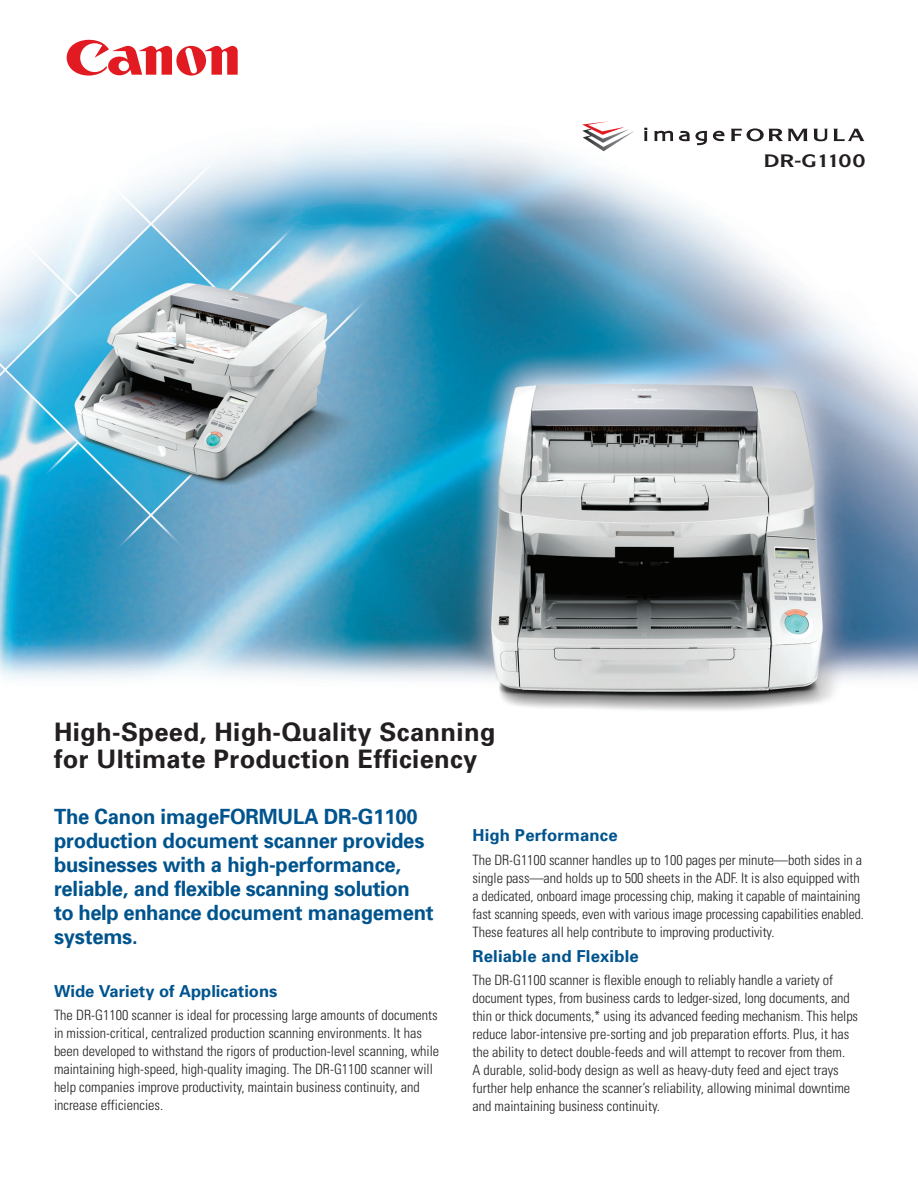
<style>
.page{position:relative;width:918px;height:1188px;background:#fff}
.page>*{position:absolute;margin:0;border:0;box-sizing:border-box;transform-origin:0 0}
.Cover_Head{font:700 25.5px/27px "Univers";letter-spacing:.015em;color:#231f20}
.Cover_Intro_Text{font:700 21px/24px "Univers";letter-spacing:-.01em;color:#00548e;scale:.96 1}
._1_Header{font:700 16.5px "Univers";letter-spacing:.01em;color:#00548e}
.Cover_Text{font:300 condensed 14.25px/18px "Univers";color:#231f20}
</style>
<div class="page">
<img style="left:0;top:121px;width:918px;height:590px">
<svg style="left:67px;top:40px;width:171px;height:36px"></svg>
<svg style="left:644px;top:128px;width:3px;height:13px"></svg>
<svg style="left:655px;top:131px;width:18px;height:10px"></svg>
<svg style="left:679px;top:131px;width:28px;height:14px"></svg>
<svg style="left:713px;top:131px;width:12px;height:10px"></svg>
<svg style="left:731px;top:128px;width:134px;height:13px"></svg>
<svg style="left:582px;top:129px;width:52px;height:22px"></svg>
<div style="left:608px;top:121px;width:16px;height:6px;background:#fff"></div>
<svg style="left:765px;top:154px;width:100px;height:13px"></svg>
<p class="Cover_Head" style="left:54px;top:718px;width:443px">High-Speed, High-Quality Scanning for Ultimate Production Efficiency</p>
<p class="Cover_Intro_Text" style="left:54px;top:804px;width:397px">The Canon imageFORMULA DR-G1100 production document scanner provides businesses with a high-performance, reliable, and flexible scanning solution to help enhance document management systems.</p>
<p class="_1_Header" style="left:473px;top:825px;width:147px">High Performance</p>
<p class="Cover_Text" style="left:473px;top:850px;width:393px">The DR-G1100 scanner handles up to 100 pages per minute—both sides in a single pass—and holds up to 500 sheets in the ADF. It is also equipped with a dedicated, onboard image processing chip, making it capable of maintaining fast scanning speeds, even with various image processing capabilities enabled.<br>These features all help contribute to improving productivity.</p>
<p class="_1_Header" style="left:473px;top:945px;width:168px">Reliable and Flexible</p>
<p class="Cover_Text" style="left:473px;top:971px;width:387px">The DR-G1100 scanner is flexible enough to reliably handle a variety of document types, from business cards to ledger-sized, long documents, and thin or thick documents,* using its advanced feeding mechanism. This helps reduce labor-intensive pre-sorting and job preparation efforts. Plus, it has the ability to detect double-feeds and will attempt to recover from them.<br>A durable, solid-body design as well as heavy-duty feed and eject trays further help enhance the scanner’s reliability, allowing minimal downtime and maintaining business continuity.</p>
<p class="_1_Header" style="left:54px;top:981px;width:225px">Wide Variety of Applications</p>
<p class="Cover_Text" style="left:54px;top:1006px;width:387px">The DR-G1100 scanner is ideal for processing large amounts of documents in mission-critical, centralized production scanning environments. It has been developed to withstand the rigors of production-level scanning, while maintaining high-speed, high-quality imaging. The DR-G1100 scanner will help companies improve productivity, maintain business continuity, and increase efficiencies.</p>
</div>
